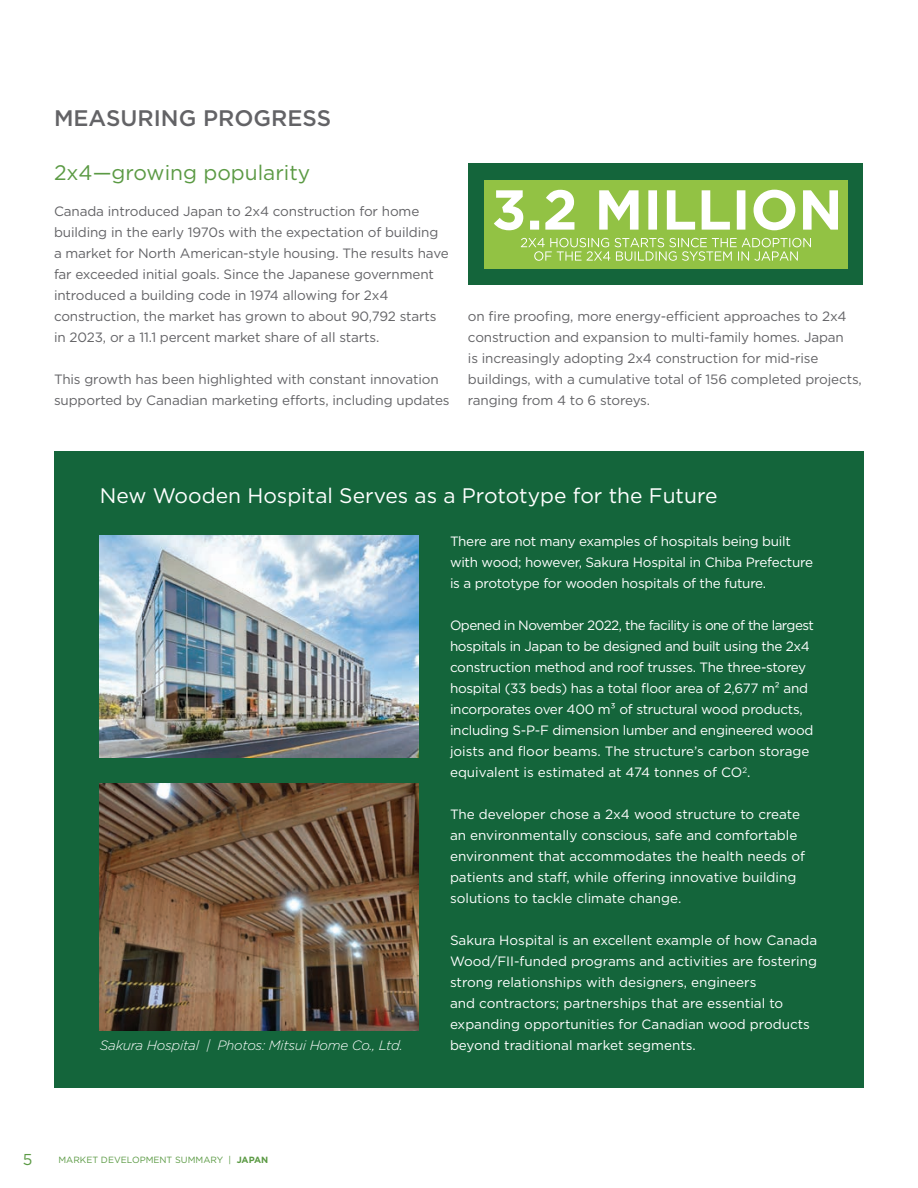
<style>
.page{position:relative;width:918px;height:1188px;background:#fff}
.page>*{position:absolute;margin:0;border:0;box-sizing:border-box;transform-origin:0 0}
.t1{font:500 22.5px "Gotham";color:#636366}
.t2{font:21px "Gotham";color:#fff}
.t3{font:21px "Gotham";color:#5b9a44}
.t4{font:15.75px "Gotham";color:#5b9a44}
.t5{font:13.5px/21px "Gotham";letter-spacing:-.01em;color:#fff}
.t6{font:13.5px/21px "Gotham";letter-spacing:-.01em;color:#636366}
.t7{font:italic 300 13.5px "Gotham";letter-spacing:-.02em;color:#fff}
.t8{font:9px "Gotham";color:#5b9a44}
.s1{font-weight:700}
</style>
<div class="page">
<div style="left:54px;top:451px;width:810px;height:637px;background:#14653b"></div>
<div style="left:469px;top:164px;width:394px;height:121px;background:#14653b"></div>
<div style="left:484px;top:180px;width:364px;height:89px;background:#92c244"></div>
<svg style="left:494px;top:190px;width:344px;height:40px"></svg>
<svg style="left:521px;top:238px;width:290px;height:23px"></svg>
<img style="left:100px;top:783px;width:318px;height:248px">
<img style="left:100px;top:536px;width:318px;height:222px">
<h1 class="t1" style="left:54px;top:103px;width:279px">MEASURING PROGRESS</h1>
<h2 class="t3" style="left:54px;top:160px;width:258px">2x4—growing popularity</h2>
<p class="t6" style="left:54px;top:200px;width:396px">Canada introduced Japan to 2x4 construction for home building in the early 1970s with the expectation of building a market for North American-style housing. The results have far exceeded initial goals. Since the Japanese government introduced a building code in 1974 allowing for 2x4 construction, the market has grown to about 90,792 starts in 2023, or a 11.1 percent market share of all starts.</p>
<p class="t6" style="left:54px;top:368px;width:397px">This growth has been highlighted with constant innovation supported by Canadian marketing efforts, including updates</p>
<p class="t6" style="left:468px;top:306px;width:395px">on fire proofing, more energy-efficient approaches to 2x4 construction and expansion to multi-family homes. Japan<br>is increasingly adopting 2x4 construction for mid-rise buildings, with a cumulative total of 156 completed projects, ranging from 4 to 6 storeys.</p>
<h2 class="t2" style="left:100px;top:482px;width:619px">New Wooden Hospital Serves as a Prototype for the Future</h2>
<p class="t7" style="left:100px;top:1037px;width:305px">Sakura Hospital | Photos: Mitsui Home Co., Ltd.</p>
<p class="t4" style="left:23px;top:1150px;width:11px">5</p>
<p class="t8" style="left:58px;top:1154px;width:211px">MARKET DEVELOPMENT SUMMARY | <span class="s1">JAPAN</span></p>
<p class="t5" style="left:450px;top:531px;width:364px">There are not many examples of hospitals being built with wood; however, Sakura Hospital in Chiba Prefecture is a prototype for wooden hospitals of the future.</p>
<p class="t5" style="left:450px;top:615px;width:366px">Opened in November 2022, the facility is one of the largest hospitals in Japan to be designed and built using the 2x4 construction method and roof trusses. The three-storey hospital (33 beds) has a total floor area of 2,677 m² and incorporates over 400 m³ of structural wood products, including S-P-F dimension lumber and engineered wood joists and floor beams. The structure’s carbon storage equivalent is estimated at 474 tonnes of CO<sup>2</sup>.</p>
<p class="t5" style="left:450px;top:804px;width:357px">The developer chose a 2x4 wood structure to create an environmentally conscious, safe and comfortable environment that accommodates the health needs of patients and staff, while offering innovative building solutions to tackle climate change.</p>
<p class="t5" style="left:450px;top:930px;width:369px">Sakura Hospital is an excellent example of how Canada Wood/FII-funded programs and activities are fostering strong relationships with designers, engineers<br>and contractors; partnerships that are essential to expanding opportunities for Canadian wood products beyond traditional market segments.</p>
</div>
